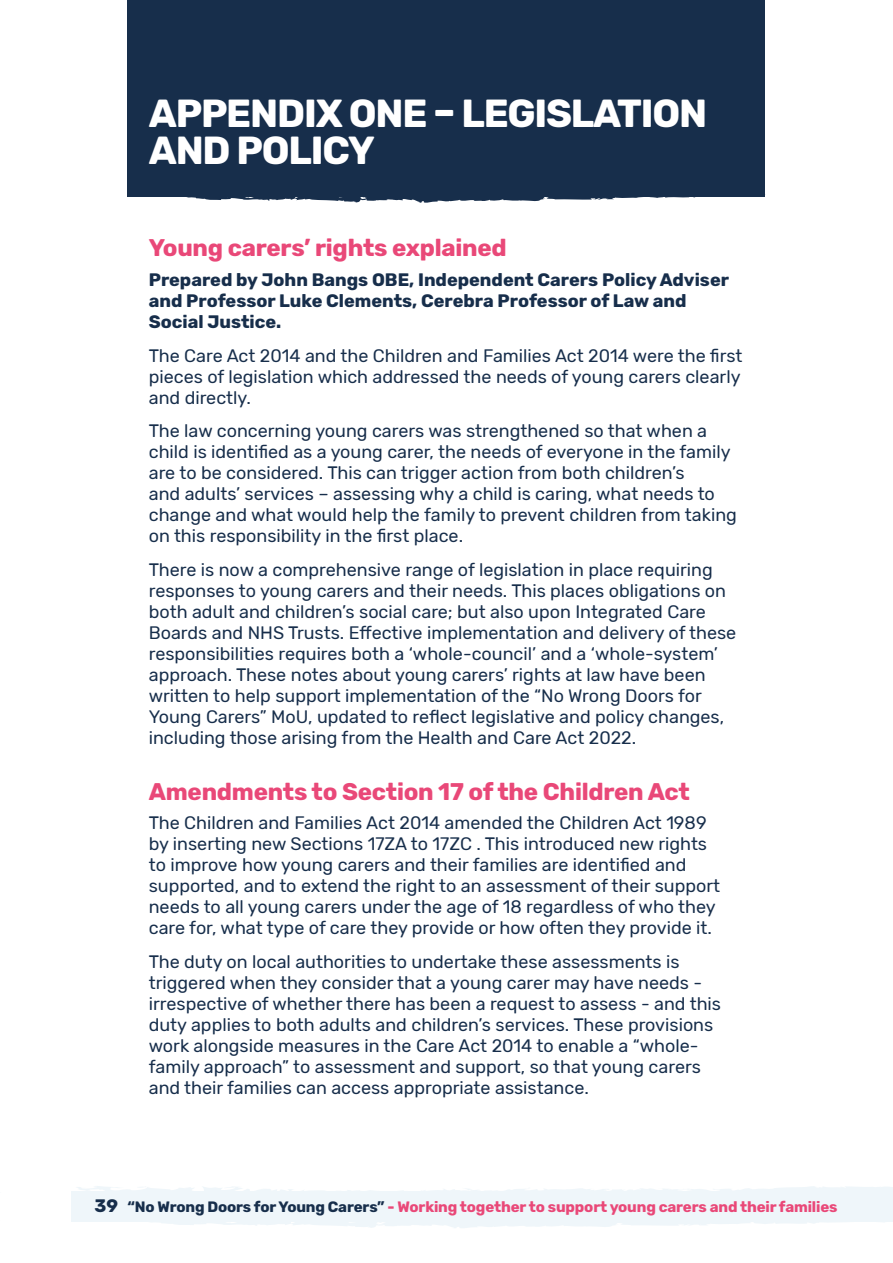
<style>
.page{position:relative;width:893px;height:1263px;background:#fff}
.page>*{position:absolute;margin:0;border:0;box-sizing:border-box;transform-origin:0 0}
.H1_Main_Heading__White{font:700 39px/37.5px "Rubik";letter-spacing:-.03em;color:#fff}
.H2_Subheading__Pink{font:700 24px "Rubik";letter-spacing:-.01em;color:#e94878}
.Body_Copy__Deep_Blue{font:18px/21px "Rubik";color:#172e4b}
.Body_Copy__Deep_Blue-2{font:700 18px/21px "Rubik";color:#172e4b}
.t1{font:700 15px "Rubik";letter-spacing:-.01em;color:#e94878}
.s1{font-size:18px;color:#172e4b}
.s2{color:#172e4b}
</style>
<div class="page">
<hr style="left:0;top:1191px;width:1px;height:30px;background:#eff6fa">
<div style="left:71px;top:1191px;width:822px;height:30px;background:#eff6fa"></div>
<svg style="left:74px;top:1221px;width:819px;height:7px"></svg>
<svg style="left:77px;top:1186px;width:816px;height:5px"></svg>
<div style="left:127px;top:0;width:638px;height:197px;background:#172e4b"></div>
<svg style="left:186px;top:194px;width:580px;height:9px"></svg>
<h1 class="H1_Main_Heading__White" style="left:149px;top:95px;width:560px">APPENDIX ONE – LEGISLATION<br>AND POLICY</h1>
<h2 class="H2_Subheading__Pink" style="left:149px;top:234px;width:359px">Young carers’ rights explained</h2>
<p class="Body_Copy__Deep_Blue-2" style="left:149px;top:270px;width:582px">Prepared by John Bangs OBE, Independent Carers Policy Adviser and Professor Luke Clements, Cerebra Professor of Law and<br>Social Justice.</p>
<p class="Body_Copy__Deep_Blue" style="left:149px;top:345px;width:595px;text-align:justify">The Care Act 2014 and the Children and Families Act 2014 were the first pieces of legislation which addressed the needs of young carers clearly and directly.</p>
<p class="Body_Copy__Deep_Blue" style="left:149px;top:421px;width:590px">The law concerning young carers was strengthened so that when a child is identified as a young carer, the needs of everyone in the family are to be considered. This can trigger action from both children’s<br>and adults’ services – assessing why a child is caring, what needs to change and what would help the family to prevent children from taking on this responsibility in the first place.</p>
<p class="Body_Copy__Deep_Blue" style="left:149px;top:560px;width:589px">There is now a comprehensive range of legislation in place requiring responses to young carers and their needs. This places obligations on both adult and children’s social care; but also upon Integrated Care Boards and NHS Trusts. Effective implementation and delivery of these responsibilities requires both a ‘whole-council’ and a ‘whole-system’ approach. These notes about young carers’ rights at law have been written to help support implementation of the “No Wrong Doors for Young Carers” MoU, updated to reflect legislative and policy changes, including those arising from the Health and Care Act 2022.</p>
<h2 class="H2_Subheading__Pink" style="left:149px;top:777px;width:543px">Amendments to Section 17 of the Children Act</h2>
<p class="Body_Copy__Deep_Blue" style="left:149px;top:813px;width:573px">The Children and Families Act 2014 amended the Children Act 1989 by inserting new Sections 17ZA to 17ZC . This introduced new rights to improve how young carers and their families are identified and supported, and to extend the right to an assessment of their support needs to all young carers under the age of 18 regardless of who they care for, what type of care they provide or how often they provide it.</p>
<p class="Body_Copy__Deep_Blue" style="left:149px;top:952px;width:574px">The duty on local authorities to undertake these assessments is triggered when they consider that a young carer may have needs - irrespective of whether there has been a request to assess - and this duty applies to both adults and children’s services. These provisions work alongside measures in the Care Act 2014 to enable a “whole&shy;family approach” to assessment and support, so that young carers and their families can access appropriate assistance.</p>
<p class="t1" style="left:95px;top:1198px;width:744px"><span class="s1">39</span> <span class="s2">“No Wrong Doors for Young Carers”</span> - Working together to support young carers and their families</p>
</div>
